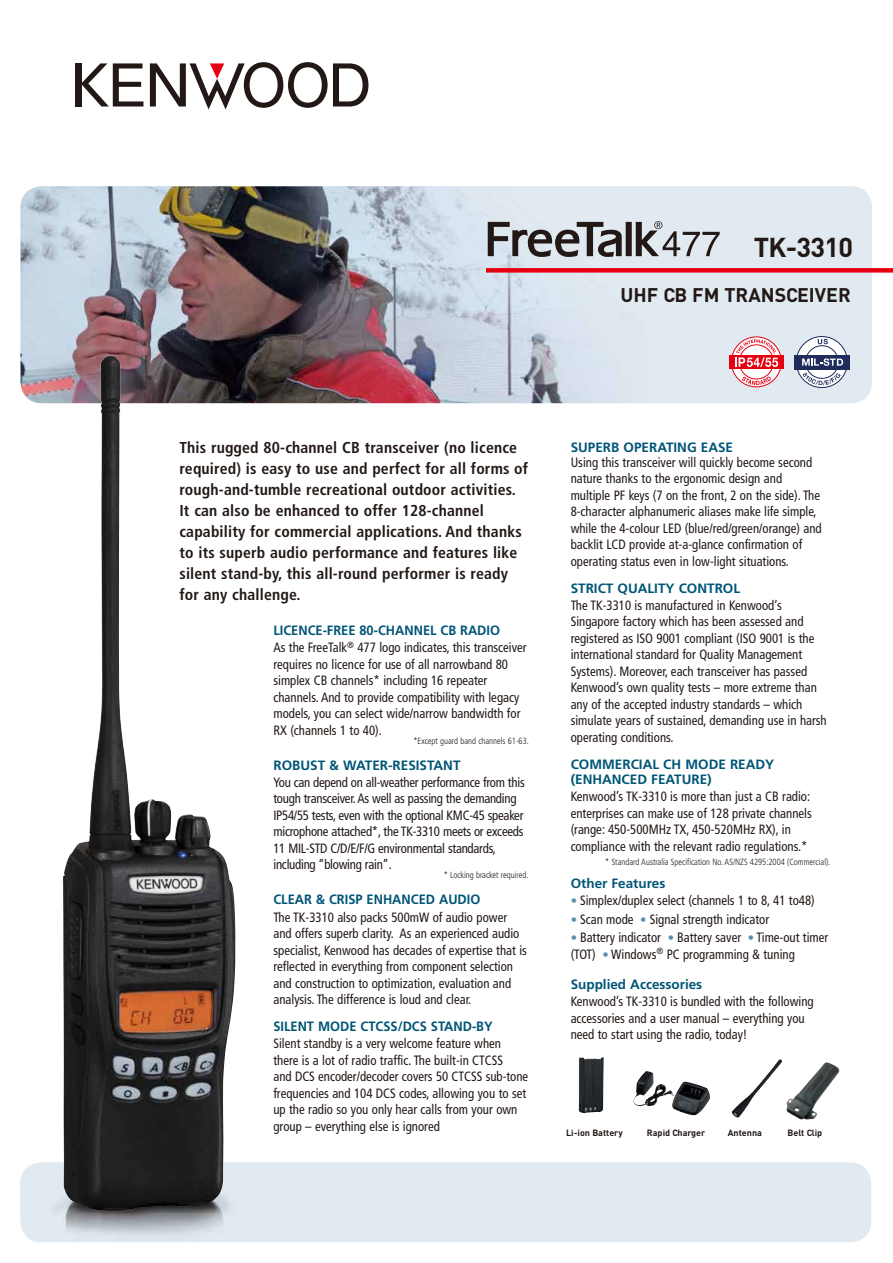
<style>
.page{position:relative;width:893px;height:1263px;background:#fff}
.page>*{position:absolute;margin:0;border:0;box-sizing:border-box;transform-origin:0 0}
.t1{font:700 27px "DIN";letter-spacing:-.025em;color:#221815}
.t2{font:700 19.5px "DIN";color:#221815}
.t3{font:700 condensed 15.75px/21px "Frutiger";letter-spacing:.01em;color:#221815}
.t4{font:condensed 13.5px/16.5px "Frutiger";color:#221815;scale:.95 1}
.t5{font:condensed 13.5px/16.5px "Frutiger";letter-spacing:-.02em;color:#221815;scale:.95 1}
.t6{font:700 13.5px/15px "Frutiger";color:#057}
.t7{font:700 13.5px "Frutiger";color:#057;scale:.95 1}
.t8{font:300 condensed 9px "Frutiger";color:#221815;scale:.95 1}
.t9{font:700 9px "DIN";color:#221815}
.s1{font-weight:700;font-stretch:normal;color:#057}
.s2{font-size:12.75px;color:#5a8fac}
</style>
<div class="page">
<img style="left:21px;top:186px;width:851px;height:217px">
<svg style="left:796px;top:336px;width:51px;height:52px"></svg>
<div style="left:796px;top:336px;width:52px;height:52px;border:1px solid #1f2c5c;border-radius:50%"></div>
<svg style="left:803px;top:373px;width:38px;height:12px"></svg>
<div style="left:805px;top:345px;width:34px;height:34px;border:1px solid #1f2c5c;border-radius:50%"></div>
<div style="left:794px;top:355px;width:55px;height:14px;background:#1f2c5c"></div>
<svg style="left:802px;top:358px;width:41px;height:8px"></svg>
<svg style="left:818px;top:339px;width:10px;height:5px"></svg>
<div style="left:729px;top:355px;width:54px;height:14px;background:#e60012"></div>
<svg style="left:731px;top:337px;width:51px;height:50px"></svg>
<div style="left:486px;top:268px;width:407px;height:5px;background:#e60012"></div>
<div style="left:75px;top:63px;width:6px;height:43px;background:#221815"></div>
<svg style="left:81px;top:63px;width:62px;height:43px"></svg>
<svg style="left:150px;top:62px;width:218px;height:47px"></svg>
<img style="left:20px;top:1162px;width:851px;height:80px">
<div style="left:626px;top:222px;width:6px;height:34px;background:#221815"></div>
<svg style="left:488px;top:222px;width:134px;height:35px;background:#8e8f92"></svg>
<svg style="left:636px;top:221px;width:84px;height:35px;background:#adb0b5"></svg>
<img style="left:63px;top:355px;width:172px;height:856px">
<img style="left:579px;top:1057px;width:24px;height:6px">
<img style="left:633px;top:1071px;width:41px;height:35px">
<img style="left:732px;top:1059px;width:50px;height:58px">
<img style="left:786px;top:1062px;width:54px;height:58px">
<h1 class="t1" style="left:754px;top:230px;width:101px">TK-3310</h1>
<h2 class="t2" style="left:620px;top:283px;width:232px">UHF CB FM TRANSCEIVER</h2>
<p class="t3" style="left:179px;top:437px;width:350px">This rugged 80-channel CB transceiver (no licence required) is easy to use and perfect for all forms of rough-and-tumble recreational outdoor activities.<br>It can also be enhanced to offer 128-channel capability for commercial applications. And thanks to its superb audio performance and features like silent stand-by, this all-round performer is ready for any challenge.</p>
<p class="t4" style="left:273px;top:622px;width:268px"><span class="s1">LICENCE-FREE 80-CHANNEL CB RADIO<br></span>As the FreeTalk<sup>®</sup> 477 logo indicates, this transceiver requires no licence for use of all narrowband 80 simplex CB channels* including 16 repeater channels. And to provide compatibility with legacy models, you can select wide/narrow bandwidth for RX (channels 1 to 40).</p>
<p class="t8" style="left:413px;top:736px;width:123px">*Except guard band channels 61-63.</p>
<p class="t6" style="left:273px;top:757px;width:189px">ROBUST &amp; WATER-RESISTANT</p>
<p class="t5" style="left:273px;top:774px;width:266px">You can depend on all-weather performance from this tough transceiver. As well as passing the demanding IP54/55 tests, even with the optional KMC-45 speaker microphone attached*, the TK-3310 meets or exceeds 11 MIL-STD C/D/E/F/G environmental standards, including “blowing rain”.</p>
<p class="t8" style="left:444px;top:870px;width:91px">* Locking bracket required.</p>
<p class="t7" style="left:273px;top:892px;width:219px">CLEAR &amp; CRISP ENHANCED AUDIO</p>
<p class="t4" style="left:273px;top:909px;width:268px">The TK-3310 also packs 500mW of audio power and offers superb clarity. As an experienced audio specialist, Kenwood has decades of expertise that is reflected in everything from component selection and construction to optimization, evaluation and analysis. The difference is loud and clear.</p>
<p class="t7" style="left:273px;top:1018px;width:232px">SILENT MODE CTCSS/DCS STAND-BY</p>
<p class="t4" style="left:273px;top:1035px;width:270px">Silent standby is a very welcome feature when there is a lot of radio traffic. The built-in CTCSS<br>and DCS encoder/decoder covers 50 CTCSS sub-tone frequencies and 104 DCS codes, allowing you to set up the radio so you only hear calls from your own group – everything else is ignored</p>
<p class="t6" style="left:571px;top:439px;width:164px">SUPERB OPERATING EASE</p>
<p class="t4" style="left:571px;top:454px;width:266px">Using this transceiver will quickly become second nature thanks to the ergonomic design and multiple PF keys (7 on the front, 2 on the side). The 8-character alphanumeric aliases make life simple, while the 4-colour LED (blue/red/green/orange) and backlit LCD provide at-a-glance confirmation of operating status even in low-light situations.</p>
<p class="t6" style="left:571px;top:580px;width:171px">STRICT QUALITY CONTROL</p>
<p class="t4" style="left:571px;top:597px;width:271px">The TK-3310 is manufactured in Kenwood’s Singapore factory which has been assessed and registered as ISO 9001 compliant (ISO 9001 is the international standard for Quality Management Systems). Moreover, each transceiver has passed Kenwood’s own quality tests – more extreme than any of the accepted industry standards – which simulate years of sustained, demanding use in harsh operating conditions.</p>
<p class="t6" style="left:571px;top:757px;width:205px">COMMERCIAL CH MODE READY (ENHANCED FEATURE)</p>
<p class="t4" style="left:571px;top:788px;width:255px">Kenwood’s TK-3310 is more than just a CB radio: enterprises can make use of 128 private channels (range: 450-500MHz TX, 450-520MHz RX), in compliance with the relevant radio regulations.*</p>
<p class="t8" style="left:605px;top:857px;width:238px">* Standard Australia Specification No. AS/NZS 4295:2004 (Commercial).</p>
<p class="t6" style="left:571px;top:875px;width:96px">Other Features</p>
<p class="t4" style="left:571px;top:892px;width:258px"><span class="s2">•</span> Simplex/duplex select (channels 1 to 8, 41 to48)</p>
<p class="t4" style="left:571px;top:911px;width:211px"><span class="s2">•</span> Scan mode <span class="s2">•</span> Signal strength indicator</p>
<p class="t4" style="left:571px;top:929px;width:273px"><span class="s2">•</span> Battery indicator <span class="s2">•</span> Battery saver <span class="s2">•</span> Time-out timer (TOT) <span class="s2">•</span> Windows<sup>®</sup> PC programming &amp; tuning</p>
<p class="t6" style="left:571px;top:976px;width:133px">Supplied Accessories</p>
<p class="t4" style="left:571px;top:993px;width:257px">Kenwood’s TK-3310 is bundled with the following accessories and a user manual – everything you need to start using the radio, today!</p>
<p class="t9" style="left:566px;top:1126px;width:58px">Li-ion Battery</p>
<p class="t9" style="left:647px;top:1126px;width:60px">Rapid Charger</p>
<p class="t9" style="left:728px;top:1126px;width:36px">Antenna</p>
<p class="t9" style="left:787px;top:1126px;width:36px">Belt Clip</p>
</div>
